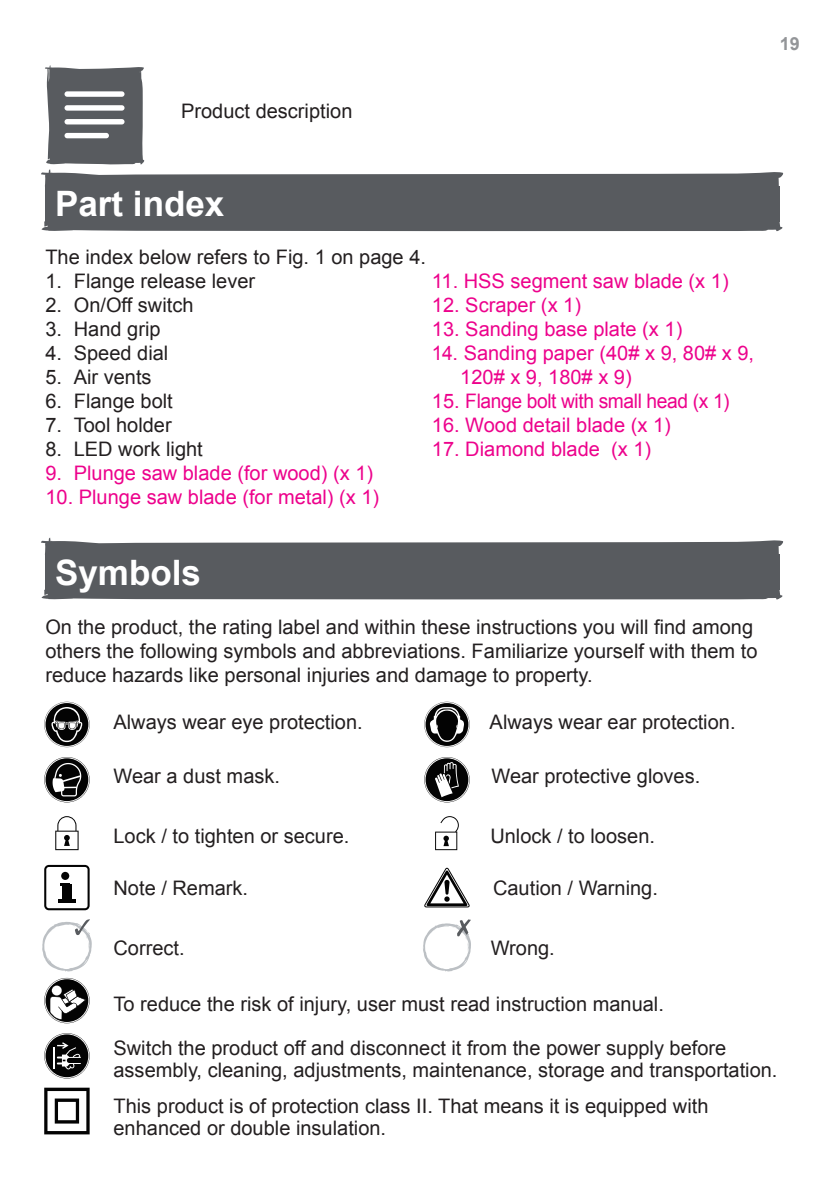
<style>
.page{position:relative;width:823px;height:1191px;background:#fff}
.page>*{position:absolute;margin:0;border:0;box-sizing:border-box;transform-origin:0 0}
.t1{font:700 35px "Arial";color:#fff}
.t2{font:20px/24px "Arial";color:#231f20}
.t3{font:20px "Arial";color:#ed028c}
.t4{font:20px/24px "Arial";color:#ed028c;scale:.96 1}
.t5{font:20px "Arial";letter-spacing:-.02em;color:#ed028c}
.t6{font:700 18px "Arial";color:#939598}
</style>
<div class="page">
<div style="left:45px;top:186px;width:733px;height:35px;background:#585b5f"></div>
<svg style="left:41px;top:65px;width:743px;height:121px"></svg>
<svg style="left:41px;top:221px;width:741px;height:11px;background:#696b6f"></svg>
<div style="left:45px;top:554px;width:733px;height:36px;background:#585b5f"></div>
<svg style="left:41px;top:537px;width:743px;height:17px"></svg>
<svg style="left:41px;top:590px;width:741px;height:10px;background:#65686c"></svg>
<svg style="left:44px;top:702px;width:46px;height:45px"></svg>
<svg style="left:44px;top:757px;width:46px;height:45px"></svg>
<svg style="left:55px;top:816px;width:24px;height:34px"></svg>
<svg style="left:44px;top:865px;width:46px;height:45px"></svg>
<div style="left:62px;top:883px;width:9px;height:17px;background:#030303"></div>
<hr style="left:58px;top:899px;width:17px;height:3px;background:#030303">
<svg style="left:42px;top:919px;width:50px;height:52px"></svg>
<svg style="left:44px;top:978px;width:46px;height:45px"></svg>
<svg style="left:44px;top:1033px;width:46px;height:45px"></svg>
<svg style="left:44px;top:1087px;width:46px;height:47px"></svg>
<svg style="left:424px;top:702px;width:45px;height:45px"></svg>
<svg style="left:424px;top:757px;width:45px;height:45px"></svg>
<svg style="left:435px;top:816px;width:23px;height:34px"></svg>
<svg style="left:424px;top:867px;width:46px;height:41px"></svg>
<svg style="left:423px;top:919px;width:47px;height:52px"></svg>
<p class="t2" style="left:181px;top:99px;width:173px">Product description</p>
<p class="t6" style="left:779px;top:32px;width:22px">19</p>
<p class="t1" style="left:55px;top:181px;width:171px">Part index</p>
<p class="t2" style="left:45px;top:245px;width:382px">The index below refers to Fig. 1 on page 4.</p>
<p class="t2" style="left:45px;top:269px;width:211px">1. Flange release lever</p>
<p class="t2" style="left:45px;top:293px;width:150px">2. On/Off switch</p>
<p class="t2" style="left:45px;top:317px;width:117px">3. Hand grip</p>
<p class="t2" style="left:45px;top:341px;width:124px">4. Speed dial</p>
<p class="t2" style="left:45px;top:365px;width:108px">5. Air vents</p>
<p class="t2" style="left:45px;top:389px;width:129px">6. Flange bolt</p>
<p class="t2" style="left:45px;top:413px;width:128px">7. Tool holder</p>
<p class="t2" style="left:45px;top:437px;width:159px">8. LED work light</p>
<p class="t3" style="left:45px;top:460px;width:329px">9. Plunge saw blade (for wood) (x 1)</p>
<p class="t3" style="left:45px;top:484px;width:335px">10. Plunge saw blade (for metal) (x 1)</p>
<p class="t3" style="left:431px;top:267px;width:298px">11. HSS segment saw blade (x 1)</p>
<p class="t3" style="left:431px;top:291px;width:150px">12. Scraper (x 1)</p>
<p class="t3" style="left:431px;top:315px;width:252px">13. Sanding base plate (x 1)</p>
<p class="t4" style="left:460px;top:341px;width:307px;text-indent:-28px">14. Sanding paper (40# x 9, 80# x 9,<br>120# x 9, 180# x 9)</p>
<p class="t5" style="left:431px;top:387px;width:299px">15. Flange bolt with small head (x 1)</p>
<p class="t3" style="left:431px;top:411px;width:240px">16. Wood detail blade (x 1)</p>
<p class="t3" style="left:431px;top:435px;width:220px">17. Diamond blade (x 1)</p>
<p class="t1" style="left:55px;top:549px;width:147px">Symbols</p>
<p class="t2" style="left:45px;top:615px;width:713px">On the product, the rating label and within these instructions you will find among others the following symbols and abbreviations. Familiarize yourself with them to reduce hazards like personal injuries and damage to property.</p>
<p class="t2" style="left:113px;top:710px;width:250px">Always wear eye protection.</p>
<p class="t2" style="left:489px;top:710px;width:247px">Always wear ear protection.</p>
<p class="t2" style="left:113px;top:764px;width:168px">Wear a dust mask.</p>
<p class="t2" style="left:491px;top:764px;width:210px">Wear protective gloves.</p>
<p class="t2" style="left:113px;top:824px;width:237px">Lock / to tighten or secure.</p>
<p class="t2" style="left:490px;top:824px;width:166px">Unlock / to loosen.</p>
<p class="t2" style="left:113px;top:876px;width:136px">Note / Remark.</p>
<p class="t2" style="left:493px;top:876px;width:166px">Caution / Warning.</p>
<p class="t2" style="left:113px;top:936px;width:73px">Correct.</p>
<p class="t2" style="left:490px;top:936px;width:65px">Wrong.</p>
<p class="t2" style="left:113px;top:992px;width:551px">To reduce the risk of injury, user must read instruction manual.</p>
<p class="t2" style="left:113px;top:1036px;width:614px">Switch the product off and disconnect it from the power supply before</p>
<p class="t2" style="left:113px;top:1058px;width:665px">assembly, cleaning, adjustments, maintenance, storage and transportation.</p>
<p class="t2" style="left:113px;top:1094px;width:596px">This product is of protection class II. That means it is equipped with</p>
<p class="t2" style="left:113px;top:1116px;width:274px">enhanced or double insulation.</p>
</div>
